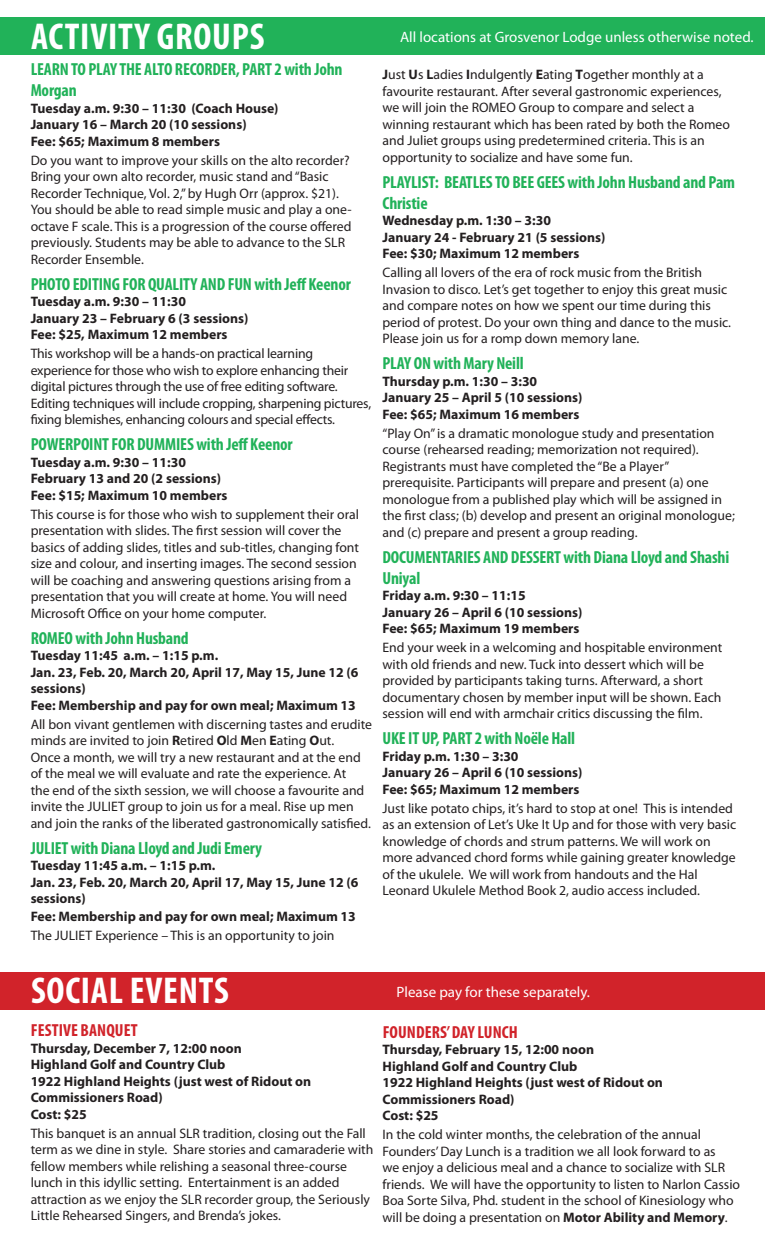
<style>
.page{position:relative;width:765px;height:1260px;background:#fff}
.page>*{position:absolute;margin:0;border:0;box-sizing:border-box;transform-origin:0 0}
.t1{font:700 condensed 37.5px "Myriad Pro";letter-spacing:.02em;color:#fff}
.t2{font:700 condensed 17.5px/21px "Myriad Pro";letter-spacing:-.01em;color:#21b259}
.t3{font:700 condensed 17.5px "Myriad Pro";letter-spacing:.005em;color:#d1232a}
.t4{font:15px "Myriad Pro";color:#fff}
.t5{font:13.75px/16.5px "Myriad Pro";color:#231f20}
.t6{font:700 13.75px/16.5px "Myriad Pro";color:#231f20}
.s1{font-weight:700}
</style>
<div class="page">
<div style="left:0;top:17px;width:765px;height:38px;background:#21b259"></div>
<div style="left:0;top:972px;width:765px;height:37px;background:#d1232a"></div>
<p class="t1" style="left:31px;top:13px;width:235px">ACTIVITY GROUPS</p>
<p class="t2" style="left:31px;top:59px;width:313px">LEARN TO PLAY THE ALTO RECORDER, PART 2 with John<br>Morgan</p>
<p class="t6" style="left:31px;top:99px;width:249px">Tuesday a.m. 9:30 – 11:30 (Coach House)<br>January 16 – March 20 (10 sessions)<br>Fee: $65; Maximum 8 members</p>
<p class="t5" style="left:31px;top:152px;width:323px">Do you want to improve your skills on the alto recorder?<br>Bring your own alto recorder, music stand and “Basic Recorder Technique, Vol. 2,” by Hugh Orr (approx. $21).<br>You should be able to read simple music and play a one&shy;octave F scale. This is a progression of the course offered previously. Students may be able to advance to the SLR Recorder Ensemble.</p>
<p class="t2" style="left:31px;top:273px;width:322px">PHOTO EDITING FOR QUALITY AND FUN with Jeff Keenor</p>
<p class="t6" style="left:31px;top:293px;width:219px">Tuesday a.m. 9:30 – 11:30<br>January 23 – February 6 (3 sessions)<br>Fee: $25, Maximum 12 members</p>
<p class="t5" style="left:31px;top:345px;width:342px">This workshop will be a hands-on practical learning experience for those who wish to explore enhancing their digital pictures through the use of free editing software.<br>Editing techniques will include cropping, sharpening pictures, fixing blemishes, enhancing colours and special effects.</p>
<p class="t2" style="left:31px;top:434px;width:264px">POWERPOINT FOR DUMMIES with Jeff Keenor</p>
<p class="t6" style="left:31px;top:453px;width:198px">Tuesday a.m. 9:30 – 11:30<br>February 13 and 20 (2 sessions)<br>Fee: $15; Maximum 10 members</p>
<p class="t5" style="left:31px;top:506px;width:330px">This course is for those who wish to supplement their oral presentation with slides. The first session will cover the basics of adding slides, titles and sub-titles, changing font size and colour, and inserting images. The second session will be coaching and answering questions arising from a presentation that you will create at home. You will need Microsoft Office on your home computer.</p>
<p class="t2" style="left:31px;top:627px;width:160px">ROMEO with John Husband</p>
<p class="t6" style="left:31px;top:647px;width:329px">Tuesday 11:45 a.m. – 1:15 p.m.<br>Jan. 23, Feb. 20, March 20, April 17, May 15, June 12 (6 sessions)<br>Fee: Membership and pay for own meal; Maximum 13</p>
<p class="t5" style="left:31px;top:716px;width:343px">All bon vivant gentlemen with discerning tastes and erudite minds are invited to join <span class="s1">R</span>etired <span class="s1">O</span>ld <span class="s1">M</span>en <span class="s1">E</span>ating <span class="s1">O</span>ut.<br>Once a month, we will try a new restaurant and at the end of the meal we will evaluate and rate the experience. At<br>the end of the sixth session, we will choose a favourite and invite the JULIET group to join us for a meal. Rise up men and join the ranks of the liberated gastronomically satisfied.</p>
<p class="t2" style="left:31px;top:837px;width:233px">JULIET with Diana Lloyd and Judi Emery</p>
<p class="t6" style="left:31px;top:857px;width:329px">Tuesday 11:45 a.m. – 1:15 p.m.<br>Jan. 23, Feb. 20, March 20, April 17, May 15, June 12 (6 sessions)</p>
<p class="t6" style="left:31px;top:908px;width:327px">Fee: Membership and pay for own meal; Maximum 13</p>
<p class="t5" style="left:31px;top:927px;width:305px">The JULIET Experience – This is an opportunity to join</p>
<p class="t4" style="left:400px;top:27px;width:355px">All locations at Grosvenor Lodge unless otherwise noted.</p>
<p class="t5" style="left:382px;top:66px;width:349px"><span class="s1">J</span>ust <span class="s1">U</span>s <span class="s1">L</span>adies <span class="s1">I</span>ndulgently <span class="s1">E</span>ating <span class="s1">T</span>ogether monthly at a favourite restaurant. After several gastronomic experiences, we will join the ROMEO Group to compare and select a winning restaurant which has been rated by both the Romeo and Juliet groups using predetermined criteria. This is an opportunity to socialize and have some fun.</p>
<p class="t2" style="left:382px;top:171px;width:354px">PLAYLIST: BEATLES TO BEE GEES with John Husband and Pam<br>Christie</p>
<p class="t6" style="left:382px;top:212px;width:225px">Wednesday p.m. 1:30 – 3:30<br>January 24 - February 21 (5 sessions)<br>Fee: $30; Maximum 12 members</p>
<p class="t5" style="left:382px;top:264px;width:350px">Calling all lovers of the era of rock music from the British Invasion to disco. Let’s get together to enjoy this great music and compare notes on how we spent our time during this period of protest. Do your own thing and dance to the music.<br>Please join us for a romp down memory lane.</p>
<p class="t2" style="left:382px;top:352px;width:143px">PLAY ON with Mary Neill</p>
<p class="t6" style="left:382px;top:372px;width:201px">Thursday p.m. 1:30 – 3:30<br>January 25 – April 5 (10 sessions)<br>Fee: $65; Maximum 16 members</p>
<p class="t5" style="left:382px;top:425px;width:354px">“Play On” is a dramatic monologue study and presentation course (rehearsed reading; memorization not required).<br>Registrants must have completed the “Be a Player” prerequisite. Participants will prepare and present (a) one monologue from a published play which will be assigned in the first class; (b) develop and present an original monologue; and (c) prepare and present a group reading.</p>
<p class="t2" style="left:382px;top:546px;width:348px">DOCUMENTARIES AND DESSERT with Diana Lloyd and Shashi<br>Uniyal</p>
<p class="t6" style="left:382px;top:587px;width:201px">Friday a.m. 9:30 – 11:15<br>January 26 – April 6 (10 sessions)<br>Fee: $65; Maximum 19 members</p>
<p class="t5" style="left:382px;top:639px;width:341px">End your week in a welcoming and hospitable environment with old friends and new. Tuck into dessert which will be provided by participants taking turns. Afterward, a short documentary chosen by member input will be shown. Each session will end with armchair critics discussing the film.</p>
<p class="t2" style="left:382px;top:727px;width:194px">UKE IT UP, PART 2 with Noële Hall</p>
<p class="t6" style="left:382px;top:747px;width:201px">Friday p.m. 1:30 – 3:30<br>January 26 – April 6 (10 sessions)<br>Fee: $65; Maximum 12 members</p>
<p class="t5" style="left:382px;top:800px;width:355px">Just like potato chips, it’s hard to stop at one! This is intended as an extension of Let’s Uke It Up and for those with very basic knowledge of chords and strum patterns. We will work on more advanced chord forms while gaining greater knowledge of the ukulele. We will work from handouts and the Hal Leonard Ukulele Method Book 2, audio access included.</p>
<p class="t1" style="left:31px;top:967px;width:199px">SOCIAL EVENTS</p>
<p class="t3" style="left:31px;top:1019px;width:108px">FESTIVE BANQUET</p>
<p class="t6" style="left:31px;top:1039px;width:282px">Thursday, December 7, 12:00 noon<br>Highland Golf and Country Club<br>1922 Highland Heights (just west of Ridout on<br>Commissioners Road)<br>Cost: $25</p>
<p class="t5" style="left:31px;top:1125px;width:344px">This banquet is an annual SLR tradition, closing out the Fall term as we dine in style. Share stories and camaraderie with fellow members while relishing a seasonal three-course lunch in this idyllic setting. Entertainment is an added attraction as we enjoy the SLR recorder group, the Seriously Little Rehearsed Singers, and Brenda’s jokes.</p>
<p class="t4" style="left:397px;top:983px;width:195px">Please pay for these separately.</p>
<p class="t3" style="left:383px;top:1021px;width:137px">FOUNDERS’ DAY LUNCH</p>
<p class="t6" style="left:382px;top:1041px;width:282px">Thursday, February 15, 12:00 noon<br>Highland Golf and Country Club<br>1922 Highland Heights (just west of Ridout on<br>Commissioners Road)<br>Cost: $25</p>
<p class="t5" style="left:382px;top:1126px;width:359px">In the cold winter months, the celebration of the annual Founders’ Day Lunch is a tradition we all look forward to as<br>we enjoy a delicious meal and a chance to socialize with SLR friends. We will have the opportunity to listen to Narlon Cassio Boa Sorte Silva, Phd. student in the school of Kinesiology who will be doing a presentation on <span class="s1">Motor Ability and Memory</span>.</p>
</div>
